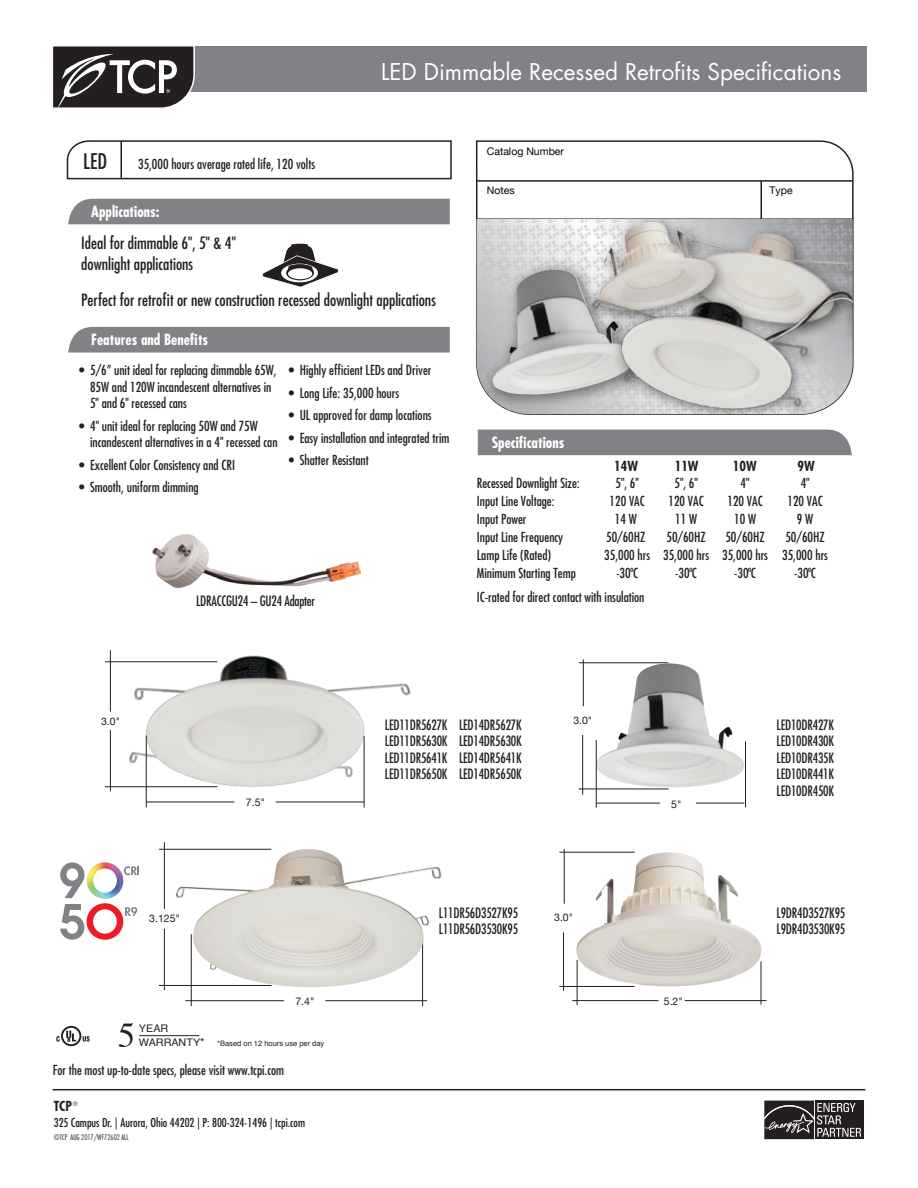
<style>
.page{position:relative;width:918px;height:1188px;background:#fff}
.page>*{position:absolute;margin:0;border:0;box-sizing:border-box;transform-origin:0 0}
.t1{font:34.8px "Times";color:#231f20}
.t2{font:22.5px "Futura Std";color:#fff}
.t3{font:condensed 21px "Futura Std";color:#231f20}
.t4{font:condensed 16.5px/21px "Futura Std";color:#231f20}
.t5{font:700 condensed 15px "Futura Std";color:#fff}
.t6{font:condensed 13.95px/16.5px "Futura Std";letter-spacing:-.015em;color:#231f20;text-align:justify;scale:.95 1}
.t7{font:condensed 13.5px/16.5px "Futura Std";color:#231f20}
.t8{font:700 condensed 13.5px "Futura Std";color:#231f20}
.t9{font:condensed 12px "Futura Std";color:#231f20}
.t10{font:10.5px "Helvetica Neue";color:#231f20}
.t11{font:10.5px "Helvetica Neue";color:#030505}
.t12{font:800 10.5px "Futura Std";color:#231f20}
.t13{font:10.5px "Helvetica";color:#231f20}
.t14{font:7.5px "Helvetica";color:#231f20}
.t15{font:300 condensed 7.5px "Futura Std";color:#231f20}
.t16{font:6px "Futura Std";color:#231f20}
.s1{font-size:10.5px}
.s2{font-size:11.1px}
</style>
<div class="page">
<svg style="left:764px;top:1100px;width:100px;height:40px;background:#4e4b4c"></svg>
<hr style="left:53px;top:1089px;width:812px;height:1px;background:#231f20">
<div style="left:68px;top:199px;width:382px;height:25px;background:#808285"></div>
<div style="left:68px;top:327px;width:382px;height:26px;background:#808285"></div>
<div style="left:478px;top:430px;width:374px;height:25px;background:#808285"></div>
<div style="left:150px;top:46px;width:717px;height:46px;background:#808285"></div>
<svg style="left:66px;top:140px;width:386px;height:40px"></svg>
<hr style="left:120px;top:141px;width:2px;height:37px;background:#231f20">
<svg style="left:262px;top:244px;width:77px;height:43px"></svg>
<div style="left:288px;top:268px;width:24px;height:11px;background:#fff;border-radius:50%"></div>
<svg style="left:475px;top:140px;width:379px;height:275px"></svg>
<img style="left:104px;top:650px;width:307px;height:249px">
<hr style="left:110px;top:730px;width:1px;height:61px;background:#231f20">
<hr style="left:110px;top:650px;width:1px;height:62px;background:#231f20">
<hr style="left:105px;top:786px;width:113px;height:1px;background:#231f20">
<hr style="left:146px;top:735px;width:1px;height:72px;background:#231f20">
<hr style="left:146px;top:802px;width:88px;height:1px;background:#231f20">
<hr style="left:276px;top:802px;width:88px;height:1px;background:#231f20">
<hr style="left:364px;top:736px;width:1px;height:71px;background:#231f20">
<hr style="left:477px;top:218px;width:376px;height:2px;background:#231f20">
<svg style="left:53px;top:46px;width:142px;height:62px;background:#545051"></svg>
<hr style="left:579px;top:663px;width:89px;height:1px;background:#231f20">
<img style="left:596px;top:663px;width:149px;height:125px">
<hr style="left:583px;top:660px;width:1px;height:46px;background:#231f20">
<hr style="left:583px;top:735px;width:1px;height:60px;background:#dadada">
<hr style="left:582px;top:735px;width:1px;height:60px;background:#231f20">
<hr style="left:579px;top:789px;width:90px;height:1px;background:#231f20">
<hr style="left:596px;top:740px;width:1px;height:68px;background:#231f20">
<hr style="left:596px;top:803px;width:64px;height:1px;background:#231f20">
<hr style="left:696px;top:803px;width:48px;height:1px;background:#231f20">
<hr style="left:745px;top:741px;width:1px;height:66px;background:#231f20">
<img style="left:152px;top:534px;width:209px;height:55px">
<hr style="left:564px;top:849px;width:1px;height:55px;background:#231f20">
<hr style="left:564px;top:932px;width:1px;height:59px;background:#f6f6f6">
<hr style="left:563px;top:932px;width:1px;height:59px;background:#231f20">
<hr style="left:559px;top:986px;width:76px;height:1px;background:#231f20">
<hr style="left:559px;top:852px;width:76px;height:1px;background:#231f20">
<hr style="left:577px;top:960px;width:1px;height:45px;background:#231f20">
<hr style="left:572px;top:1000px;width:86px;height:1px;background:#231f20">
<hr style="left:685px;top:1000px;width:81px;height:1px;background:#231f20">
<hr style="left:761px;top:961px;width:1px;height:44px;background:#231f20">
<img style="left:576px;top:851px;width:186px;height:137px">
<hr style="left:159px;top:849px;width:112px;height:1px;background:#231f20">
<hr style="left:164px;top:929px;width:1px;height:61px;background:#231f20">
<hr style="left:164px;top:842px;width:1px;height:67px;background:#231f20">
<hr style="left:159px;top:985px;width:113px;height:1px;background:#231f20">
<hr style="left:191px;top:934px;width:1px;height:72px;background:#231f20">
<hr style="left:185px;top:1000px;width:99px;height:1px;background:#231f20">
<hr style="left:325px;top:1000px;width:102px;height:1px;background:#231f20">
<hr style="left:422px;top:935px;width:1px;height:71px;background:#231f20">
<img style="left:173px;top:843px;width:269px;height:153px">
<hr style="left:139px;top:1035px;width:60px;height:1px;background:#231f20">
<svg style="left:56px;top:1026px;width:34px;height:20px"></svg>
<svg style="left:477px;top:219px;width:108px;height:195px;background:#dddedf"></svg>
<img style="left:735px;top:219px;width:118px;height:52px">
<img style="left:721px;top:219px;width:14px;height:52px">
<img style="left:585px;top:219px;width:136px;height:52px">
<img style="left:478px;top:255px;width:181px;height:159px">
<img style="left:492px;top:269px;width:146px;height:126px">
<img style="left:577px;top:278px;width:7px;height:136px">
<img style="left:584px;top:271px;width:269px;height:143px">
<img style="left:60px;top:862px;width:79px;height:78px">
<h3 class="t3" style="left:83px;top:148px;width:26px">LED</h3>
<p class="t7" style="left:138px;top:155px;width:178px">35,000 hours average rated life, 120 volts</p>
<p class="t5" style="left:91px;top:202px;width:70px">Applications:</p>
<h2 class="t2" style="left:381px;top:57px;width:462px">LED Dimmable Recessed Retrofits Specifications</h2>
<p class="t11" style="left:487px;top:145px;width:79px">Catalog Number</p>
<p class="t11" style="left:487px;top:184px;width:29px">Notes</p>
<p class="t11" style="left:770px;top:184px;width:25px">Type</p>
<p class="t4" style="left:81px;top:232px;width:156px">Ideal for dimmable 6", 5" &amp; 4" downlight applications</p>
<p class="t4" style="left:81px;top:289px;width:356px">Perfect for retrofit or new construction recessed downlight applications</p>
<p class="t5" style="left:91px;top:330px;width:119px">Features and Benefits</p>
<p class="t7" style="left:90px;top:362px;width:188px;text-indent:-11px">• 5/6” unit ideal for replacing dimmable 65W,<br>85W and 120W incandescent alternatives in<br>5" and 6" recessed cans</p>
<p class="t7" style="left:90px;top:417px;width:189px;text-indent:-11px">• 4" unit ideal for replacing 50W and 75W incandescent alternatives in a 4" recessed can</p>
<p class="t7" style="left:79px;top:456px;width:157px">• Excellent Color Consistency and CRI</p>
<p class="t7" style="left:79px;top:479px;width:121px">• Smooth, uniform dimming</p>
<p class="t7" style="left:289px;top:362px;width:144px">• Highly efficient LEDs and Driver</p>
<p class="t7" style="left:289px;top:384px;width:112px">• Long Life: 35,000 hours</p>
<p class="t7" style="left:289px;top:407px;width:144px">• UL approved for damp locations</p>
<p class="t7" style="left:289px;top:429px;width:162px">• Easy installation and integrated trim</p>
<p class="t7" style="left:289px;top:452px;width:81px">• Shatter Resistant</p>
<p class="t6" style="left:196px;top:593px;width:127px">LDRACCGU24 – GU24 Adapter</p>
<p class="t5" style="left:492px;top:433px;width:74px">Specifications</p>
<p class="t8" style="left:614px;top:458px;width:25px">14W</p>
<p class="t8" style="left:675px;top:458px;width:25px">11W</p>
<p class="t8" style="left:733px;top:458px;width:25px">10W</p>
<p class="t8" style="left:797px;top:458px;width:19px">9W</p>
<p class="t7" style="left:477px;top:475px;width:104px">Recessed Downlight Size:</p>
<p class="t7" style="left:616px;top:475px;width:25px">5", 6"</p>
<p class="t7" style="left:674px;top:475px;width:25px">5", 6"</p>
<p class="t7" style="left:741px;top:475px;width:10px">4"</p>
<p class="t7" style="left:801px;top:475px;width:10px">4"</p>
<p class="t7" style="left:477px;top:493px;width:79px">Input Line Voltage:</p>
<p class="t7" style="left:610px;top:493px;width:37px">120 VAC</p>
<p class="t7" style="left:669px;top:493px;width:37px">120 VAC</p>
<p class="t7" style="left:728px;top:493px;width:37px">120 VAC</p>
<p class="t7" style="left:788px;top:493px;width:37px">120 VAC</p>
<p class="t7" style="left:477px;top:511px;width:51px">Input Power</p>
<p class="t7" style="left:615px;top:511px;width:23px">14 W</p>
<p class="t7" style="left:675px;top:511px;width:23px">11 W</p>
<p class="t7" style="left:734px;top:511px;width:23px">10 W</p>
<p class="t7" style="left:797px;top:511px;width:18px">9 W</p>
<p class="t7" style="left:477px;top:529px;width:88px">Input Line Frequency</p>
<p class="t7" style="left:606px;top:529px;width:41px">50/60HZ</p>
<p class="t7" style="left:666px;top:529px;width:41px">50/60HZ</p>
<p class="t7" style="left:725px;top:529px;width:41px">50/60HZ</p>
<p class="t7" style="left:785px;top:529px;width:41px">50/60HZ</p>
<p class="t7" style="left:477px;top:547px;width:76px">Lamp Life (Rated)</p>
<p class="t7" style="left:604px;top:547px;width:225px">35,000 hrs 35,000 hrs 35,000 hrs 35,000 hrs</p>
<p class="t7" style="left:477px;top:565px;width:101px">Minimum Starting Temp</p>
<p class="t7" style="left:616px;top:565px;width:23px">-30ºC</p>
<p class="t7" style="left:675px;top:565px;width:23px">-30ºC</p>
<p class="t7" style="left:734px;top:565px;width:23px">-30ºC</p>
<p class="t7" style="left:794px;top:565px;width:23px">-30ºC</p>
<p class="t7" style="left:477px;top:589px;width:169px">IC-rated for direct contact with insulation</p>
<p class="t10" style="left:101px;top:715px;width:21px">3.0"</p>
<p class="t10" style="left:149px;top:912px;width:32px">3.125"</p>
<p class="t10" style="left:246px;top:796px;width:21px">7.5"</p>
<p class="t10" style="left:295px;top:995px;width:21px">7.4"</p>
<h1 class="t1" style="left:118px;top:1002px;width:19px">5</h1>
<p class="t13" style="left:139px;top:1019px;width:31px">YEAR</p>
<p class="t14" style="left:139px;top:1037px;width:187px"><span class="s1">WARRANTY</span><span class="s2">*</span> *Based on 12 hours use per day</p>
<p class="t7" style="left:53px;top:1062px;width:233px">For the most up-to-date specs, please visit www.tcpi.com</p>
<p class="t12" style="left:54px;top:1095px;width:24px">TCP<sup>®</sup></p>
<p class="t8" style="left:54px;top:1097px;width:25px">TCP<sup>®</sup></p>
<p class="t9" style="left:54px;top:1116px;width:253px">325 Campus Dr. | Aurora, Ohio 44202 | P: 800-324-1496 | tcpi.com</p>
<p class="t15" style="left:54px;top:1133px;width:76px">©TCP AUG 2017/WF72602 ALL</p>
<p class="t16" style="left:55px;top:1125px;width:92px">©TCP AUG 2017/WF72602 ALL</p>
<p class="t10" style="left:573px;top:714px;width:21px">3.0"</p>
<p class="t6" style="left:385px;top:716px;width:67px">LED11DR5627K LED11DR5630K LED11DR5641K LED11DR5650K</p>
<p class="t6" style="left:459px;top:716px;width:67px">LED14DR5627K LED14DR5630K LED14DR5641K LED14DR5650K</p>
<p class="t6" style="left:777px;top:716px;width:62px">LED10DR427K LED10DR430K LED10DR435K LED10DR441K LED10DR450K</p>
<p class="t10" style="left:671px;top:798px;width:12px">5"</p>
<p class="t6" style="left:439px;top:904px;width:85px">L11DR56D3527K95<br>L11DR56D3530K95</p>
<p class="t6" style="left:777px;top:904px;width:74px">L9DR4D3527K95<br>L9DR4D3530K95</p>
<p class="t10" style="left:554px;top:911px;width:21px">3.0"</p>
<p class="t10" style="left:664px;top:995px;width:21px">5.2"</p>
</div>
